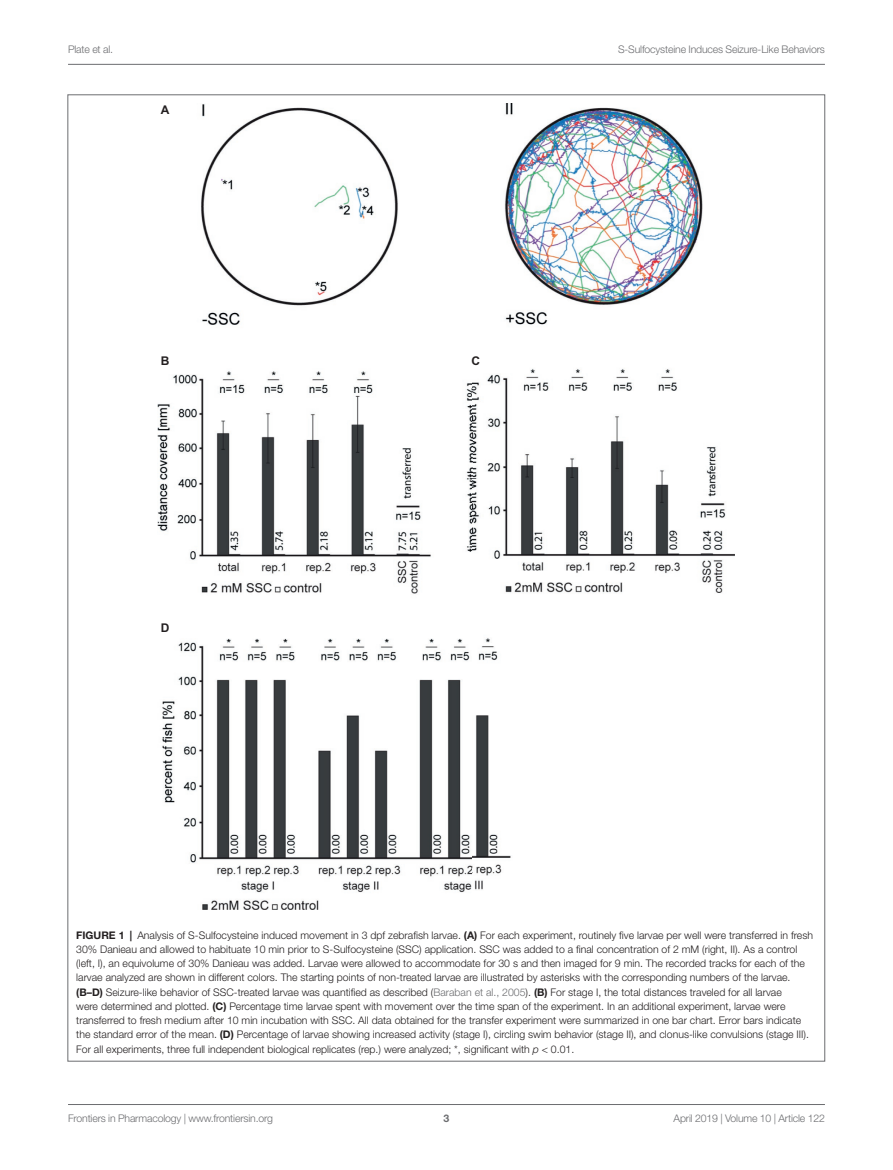
<style>
.page{position:relative;width:893px;height:1170px;background:#fff}
.page>*{position:absolute;margin:0;border:0;box-sizing:border-box;transform-origin:0 0}
.t1{font:700 12px "Arial";color:#231f20}
.FIG_LEG{font:300 10.5px/14.2px "Helvetica Neue LT Std";color:#231f20}
.RF_R{font:300 10.5px "Helvetica Neue LT Std";letter-spacing:-.015em;color:#6c6d70}
.RF_R-2{font:700 10.5px "Helvetica Neue LT Std";color:#6c6d70}
.s1{font-weight:700}
.s2{color:#6c6d70}
.s3{font-style:italic}
</style>
<div class="page">
<hr style="left:68px;top:64px;width:757px;height:1px;background:#6c6d70">
<hr style="left:68px;top:1104px;width:757px;height:1px;background:#6c6d70">
<img style="left:158px;top:103px;width:577px;height:806px">
<p class="RF_R" style="left:68px;top:42px;width:47px">Plate et al.</p>
<p class="RF_R" style="left:618px;top:42px;width:208px">S-Sulfocysteine Induces Seizure-Like Behaviors</p>
<p class="t1" style="left:161px;top:102px;width:10px">A</p>
<p class="t1" style="left:161px;top:352px;width:10px">B</p>
<p class="t1" style="left:161px;top:619px;width:10px">D</p>
<p class="t1" style="left:471px;top:352px;width:10px">C</p>
<p class="FIG_LEG" style="left:76px;top:927px;width:738px"><span class="s1">FIGURE 1 |</span> Analysis of S-Sulfocysteine induced movement in 3 dpf zebrafish larvae. <span class="s1">(A)</span> For each experiment, routinely five larvae per well were transferred in fresh 30% Danieau and allowed to habituate 10 min prior to S-Sulfocysteine (SSC) application. SSC was added to a final concentration of 2 mM (right, II). As a control (left, I), an equivolume of 30% Danieau was added. Larvae were allowed to accommodate for 30 s and then imaged for 9 min. The recorded tracks for each of the larvae analyzed are shown in different colors. The starting points of non-treated larvae are illustrated by asterisks with the corresponding numbers of the larvae. <span class="s1">(B–D)</span> Seizure-like behavior of SSC-treated larvae was quantified as described (<span class="s2">Baraban et al., 2005</span>). <span class="s1">(B)</span> For stage I, the total distances traveled for all larvae<br>were determined and plotted. <span class="s1">(C)</span> Percentage time larvae spent with movement over the time span of the experiment. In an additional experiment, larvae were transferred to fresh medium after 10 min incubation with SSC. All data obtained for the transfer experiment were summarized in one bar chart. Error bars indicate the standard error of the mean. <span class="s1">(D)</span> Percentage of larvae showing increased activity (stage I), circling swim behavior (stage II), and clonus-like convulsions (stage III).<br>For all experiments, three full independent biological replicates (rep.) were analyzed; *, significant with <span class="s3">p</span> &lt; 0.01.</p>
<p class="RF_R" style="left:68px;top:1111px;width:207px">Frontiers in Pharmacology | www.frontiersin.org</p>
<p class="RF_R-2" style="left:444px;top:1111px;width:7px">3</p>
<p class="RF_R" style="left:673px;top:1111px;width:153px">April 2019 | Volume 10 | Article 122</p>
</div>
